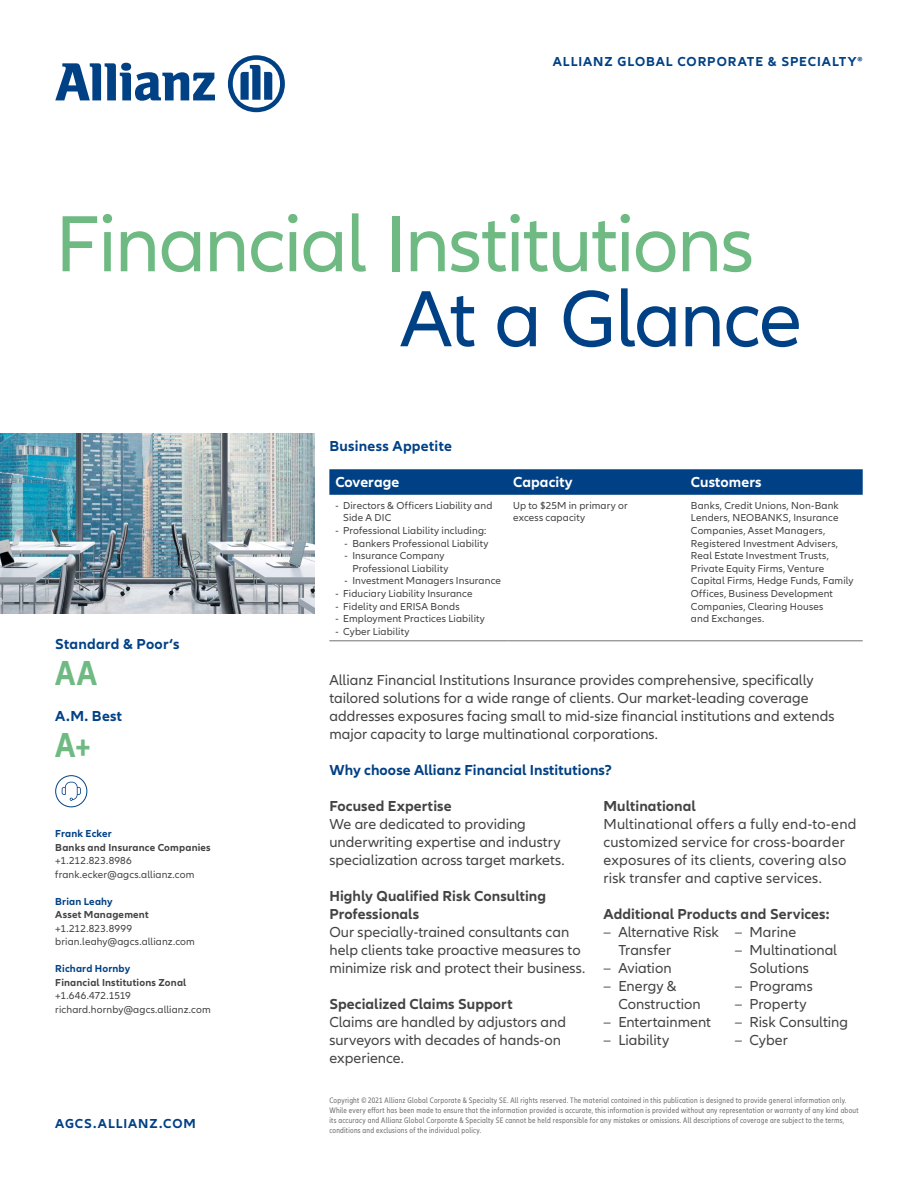
<style>
.page{position:relative;width:918px;height:1188px;background:#fff}
.page>*{position:absolute;margin:0;border:0;box-sizing:border-box;transform-origin:0 0}
.t1{font:82.5px "Allianz Neo";letter-spacing:-.02em;color:#6fba83}
.t2{font:82.5px "Allianz Neo";letter-spacing:-.02em;color:#004185}
.t3{font:700 condensed 36px "Allianz Neo";color:#6fba83}
.t4{font:15px/18px "Allianz Neo";color:#434345}
.t5{font:700 15px/18px "Allianz Neo";letter-spacing:.005em;color:#434345}
.t6{font:700 15px "Allianz Neo";letter-spacing:.01em;color:#004185}
.t7{font:700 15px "Allianz Neo";letter-spacing:.005em;color:#fff}
.t8{font:700 13.5px "Allianz Neo";letter-spacing:.07em;color:#004185}
.t9{font:10.5px/12.6px "Allianz Neo";letter-spacing:.015em;color:#434345}
.t10{font:700 10.5px "Allianz Neo";letter-spacing:.02em;color:#434345}
.t11{font:700 10.5px "Allianz Neo";letter-spacing:.015em;color:#004185}
.t12{font:condensed 8.25px/9.9px "Allianz Neo";letter-spacing:.03em;color:#707172}
</style>
<div class="page">
<img style="left:0;top:433px;width:315px;height:180px">
<svg style="left:55px;top:63px;width:160px;height:38px"></svg>
<svg style="left:228px;top:55px;width:57px;height:57px"></svg>
<svg style="left:329px;top:469px;width:534px;height:26px;background:#054487"></svg>
<hr style="left:329px;top:641px;width:178px;height:1px;background:#707172">
<hr style="left:507px;top:641px;width:178px;height:1px;background:#707172">
<hr style="left:685px;top:641px;width:178px;height:1px;background:#707172">
<svg style="left:62px;top:782px;width:19px;height:19px"></svg>
<div style="left:55px;top:775px;width:32px;height:32px;border:1px solid #004185;border-radius:50%"></div>
<p class="t8" style="left:553px;top:53px;width:311px">ALLIANZ GLOBAL CORPORATE &amp; SPECIALTY®</p>
<h1 class="t1" style="left:55px;top:197px;width:700px">Financial Institutions</h1>
<h1 class="t2" style="left:400px;top:272px;width:403px">At a Glance</h1>
<p class="t6" style="left:55px;top:636px;width:126px">Standard &amp; Poor‘s</p>
<h2 class="t3" style="left:55px;top:652px;width:43px">AA</h2>
<p class="t6" style="left:55px;top:708px;width:68px">A.M. Best</p>
<h2 class="t3" style="left:55px;top:724px;width:37px">A+</h2>
<p class="t11" style="left:55px;top:828px;width:58px">Frank Ecker</p>
<p class="t10" style="left:55px;top:841px;width:157px">Banks and Insurance Companies</p>
<p class="t9" style="left:55px;top:854px;width:141px;line-height:13.5px">+1.212.823.8986 frank.ecker@agcs.allianz.com</p>
<p class="t11" style="left:55px;top:895px;width:59px">Brian Leahy</p>
<p class="t10" style="left:55px;top:909px;width:95px">Asset Management</p>
<p class="t9" style="left:55px;top:922px;width:141px;line-height:13.5px">+1.212.823.8999 brian.leahy@agcs.allianz.com</p>
<p class="t11" style="left:55px;top:963px;width:76px">Richard Hornby</p>
<p class="t10" style="left:55px;top:976px;width:133px">Financial Institutions Zonal</p>
<p class="t9" style="left:55px;top:989px;width:157px;line-height:13.5px">+1.646.472.1519 richard.hornby@agcs.allianz.com</p>
<p class="t8" style="left:55px;top:1115px;width:142px">AGCS.ALLIANZ.COM</p>
<p class="t6" style="left:329px;top:438px;width:124px">Business Appetite</p>
<p class="t7" style="left:335px;top:473px;width:66px">Coverage</p>
<p class="t7" style="left:513px;top:473px;width:61px">Capacity</p>
<p class="t7" style="left:691px;top:473px;width:72px">Customers</p>
<p class="t9" style="left:343px;top:499px;width:151px;text-indent:-8px">- Directors &amp; Officers Liability and<br>Side A DIC</p>
<p class="t9" style="left:335px;top:524px;width:152px">- Professional Liability including:</p>
<p class="t9" style="left:345px;top:537px;width:145px">- Bankers Professional Liability</p>
<p class="t9" style="left:352px;top:550px;width:98px;text-indent:-8px">- Insurance Company<br>Professional Liability</p>
<p class="t9" style="left:345px;top:575px;width:158px">- Investment Managers Insurance</p>
<p class="t9" style="left:335px;top:587px;width:139px">- Fiduciary Liability Insurance</p>
<p class="t9" style="left:335px;top:600px;width:126px">- Fidelity and ERISA Bonds</p>
<p class="t9" style="left:335px;top:613px;width:151px">- Employment Practices Liability</p>
<p class="t9" style="left:335px;top:625px;width:76px">- Cyber Liability</p>
<p class="t9" style="left:513px;top:499px;width:116px">Up to $25M in primary or excess capacity</p>
<p class="t9" style="left:691px;top:499px;width:164px">Banks, Credit Unions, Non-Bank<br>Lenders, NEOBANKS, Insurance<br>Companies, Asset Managers,<br>Registered Investment Advisers,<br>Real Estate Investment Trusts,<br>Private Equity Firms, Venture<br>Capital Firms, Hedge Funds, Family<br>Offices, Business Development<br>Companies, Clearing Houses<br>and Exchanges.</p>
<p class="t4" style="left:329px;top:672px;width:507px">Allianz Financial Institutions Insurance provides comprehensive, specifically tailored solutions for a wide range of clients. Our market-leading coverage addresses exposures facing small to mid-size financial institutions and extends major capacity to large multinational corporations.</p>
<p class="t6" style="left:329px;top:762px;width:284px">Why choose Allianz Financial Institutions?</p>
<p class="t5" style="left:329px;top:798px;width:124px">Focused Expertise</p>
<p class="t4" style="left:329px;top:816px;width:237px">We are dedicated to providing underwriting expertise and industry specialization across target markets.</p>
<p class="t5" style="left:329px;top:888px;width:218px">Highly Qualified Risk Consulting<br>Professionals</p>
<p class="t4" style="left:329px;top:924px;width:257px">Our specially-trained consultants can help clients take proactive measures to minimize risk and protect their business.</p>
<p class="t5" style="left:329px;top:996px;width:185px">Specialized Claims Support</p>
<p class="t4" style="left:329px;top:1014px;width:238px">Claims are handled by adjustors and surveyors with decades of hands-on experience.</p>
<p class="t5" style="left:603px;top:798px;width:94px">Multinational</p>
<p class="t4" style="left:603px;top:816px;width:254px">Multinational offers a fully end-to-end customized service for cross-boarder exposures of its clients, covering also risk transfer and captive services.</p>
<p class="t5" style="left:603px;top:906px;width:228px">Additional Products and Services:</p>
<p class="t4" style="left:618px;top:924px;width:102px;text-indent:-15px">– Alternative Risk<br>Transfer</p>
<p class="t4" style="left:603px;top:960px;width:70px">– Aviation</p>
<p class="t4" style="left:618px;top:978px;width:84px;text-indent:-15px">– Energy &amp;<br>Construction</p>
<p class="t4" style="left:603px;top:1014px;width:109px">– Entertainment</p>
<p class="t4" style="left:603px;top:1032px;width:67px">– Liability</p>
<p class="t4" style="left:735px;top:924px;width:63px">– Marine</p>
<p class="t4" style="left:750px;top:942px;width:89px;text-indent:-15px">– Multinational<br>Solutions</p>
<p class="t4" style="left:735px;top:978px;width:80px">– Programs</p>
<p class="t4" style="left:735px;top:996px;width:73px">– Property</p>
<p class="t4" style="left:735px;top:1014px;width:115px">– Risk Consulting</p>
<p class="t4" style="left:735px;top:1032px;width:55px">– Cyber</p>
<p class="t12" style="left:329px;top:1096px;width:531px">Copyright © 2021 Allianz Global Corporate &amp; Specialty SE. All rights reserved. The material contained in this publication is designed to provide general information only.<br>While every effort has been made to ensure that the information provided is accurate, this information is provided without any representation or warranty of any kind about its accuracy and Allianz Global Corporate &amp; Specialty SE cannot be held responsible for any mistakes or omissions. All descriptions of coverage are subject to the terms, conditions and exclusions of the individual policy.</p>
</div>
